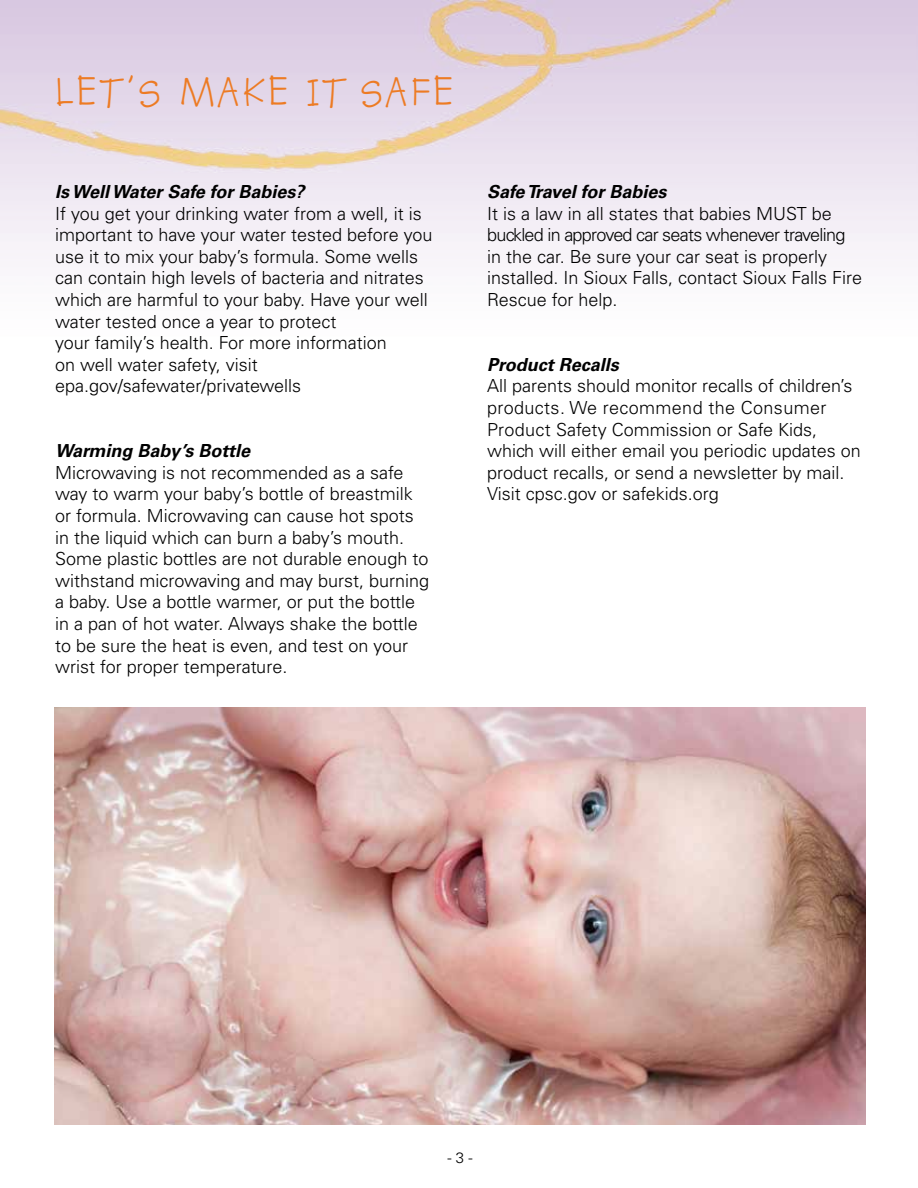
<style>
.page{position:relative;width:918px;height:1188px;background:#fff}
.page>*{position:absolute;margin:0;border:0;box-sizing:border-box;transform-origin:0 0}
.t1{font:45px "Kidprint";letter-spacing:.06em;color:#ed7b23}
.t2{font:300 18px/21.6px "Univers";color:#000}
.t3{font:italic 700 18px "Univers";color:#000}
.t4{font:300 15px "Univers";color:#000}
</style>
<div class="page">
<img style="left:0;top:0;width:918px;height:1125px">
<img style="left:54px;top:707px;width:811px;height:418px">
<h1 class="t1" style="left:54px;top:67px;width:401px">LET’S MAKE IT SAFE</h1>
<p class="t3" style="left:55px;top:181px;width:251px">Is Well Water Safe for Babies?</p>
<p class="t2" style="left:55px;top:202px;width:379px">If you get your drinking water from a well, it is important to have your water tested before you use it to mix your baby’s formula. Some wells can contain high levels of bacteria and nitrates which are harmful to your baby. Have your well water tested once a year to protect<br>your family’s health. For more information<br>on well water safety, visit epa.gov/safewater/privatewells</p>
<p class="t3" style="left:55px;top:440px;width:197px">Warming Baby’s Bottle</p>
<p class="t2" style="left:55px;top:462px;width:376px">Microwaving is not recommended as a safe way to warm your baby’s bottle of breastmilk or formula. Microwaving can cause hot spots in the liquid which can burn a baby’s mouth.<br>Some plastic bottles are not durable enough to withstand microwaving and may burst, burning a baby. Use a bottle warmer, or put the bottle in a pan of hot water. Always shake the bottle to be sure the heat is even, and test on your wrist for proper temperature.</p>
<p class="t3" style="left:487px;top:181px;width:181px">Safe Travel for Babies</p>
<p class="t2" style="left:487px;top:202px;width:377px">It is a law in all states that babies MUST be buckled in approved car seats whenever traveling in the car. Be sure your car seat is properly installed. In Sioux Falls, contact Sioux Falls Fire Rescue for help.</p>
<p class="t3" style="left:487px;top:354px;width:133px">Product Recalls</p>
<p class="t2" style="left:487px;top:375px;width:375px">All parents should monitor recalls of children’s products. We recommend the Consumer Product Safety Commission or Safe Kids, which will either email you periodic updates on product recalls, or send a newsletter by mail.<br>Visit cpsc.gov or safekids.org</p>
<p class="t4" style="left:448px;top:1148px;width:27px">- 3 -</p>
</div>
